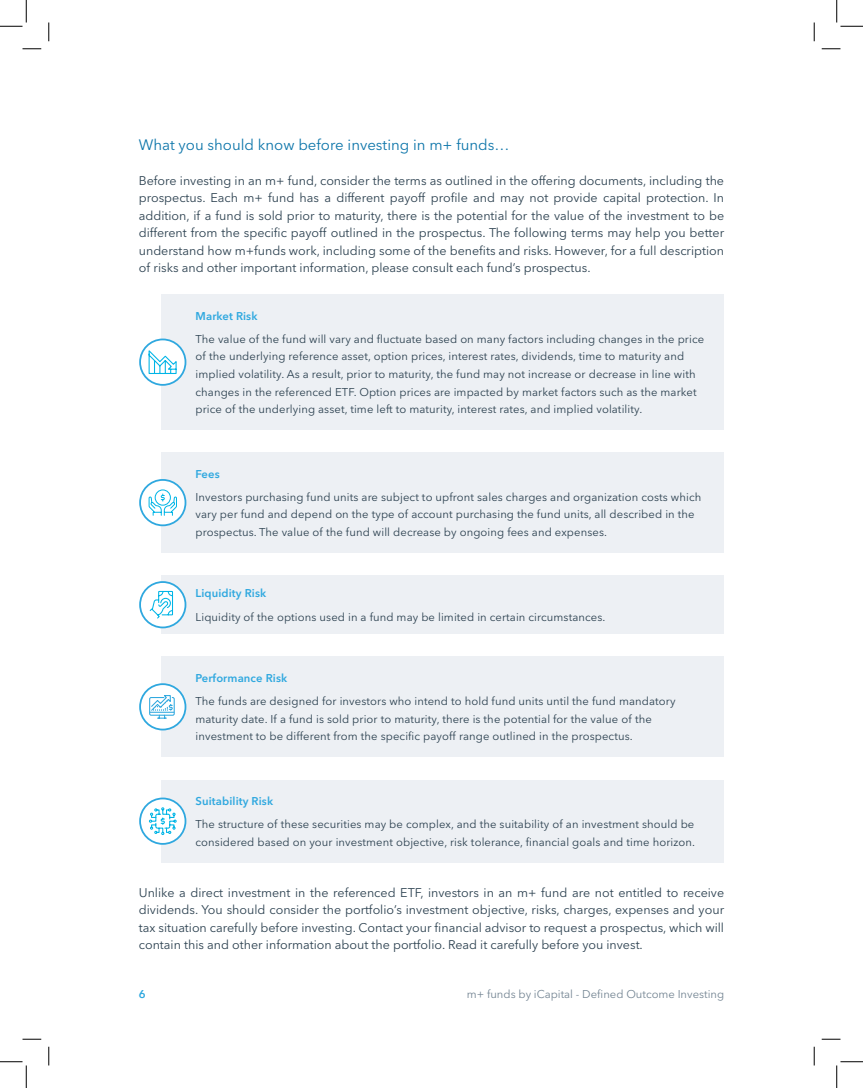
<style>
.page{position:relative;width:863px;height:1088px;background:#fff}
.page>*{position:absolute;margin:0;border:0;box-sizing:border-box;transform-origin:0 0}
.t1{font:15px "Avenir Next LT Pro";color:#0e76aa}
.t2{font:12.5px/17.5px "Avenir Next LT Pro";color:#2c4150;text-align:justify}
.t3{font:11.25px/17.5px "Avenir Next LT Pro";letter-spacing:.01em;color:#2c4150}
.t4{font:600 11.25px "Avenir Next LT Pro";letter-spacing:.01em;color:#2fa8df}
.t5{font:11.25px "Avenir Next LT Pro";color:#748593}
</style>
<div class="page">
<div style="left:161px;top:294px;width:563px;height:135px;background:#edf0f4"></div>
<div style="left:161px;top:452px;width:563px;height:101px;background:#edf0f4"></div>
<div style="left:161px;top:575px;width:563px;height:59px;background:#edf0f4"></div>
<div style="left:161px;top:779px;width:563px;height:83px;background:#edf0f4"></div>
<div style="left:161px;top:656px;width:563px;height:101px;background:#edf0f4"></div>
<div style="left:140px;top:339px;width:45px;height:46px;background:#fff;border-radius:50%"></div>
<div style="left:139px;top:338px;width:47px;height:48px;border:2px solid #2fa8df;border-radius:50%"></div>
<div style="left:140px;top:480px;width:45px;height:45px;background:#fff;border-radius:50%"></div>
<div style="left:139px;top:479px;width:47px;height:47px;border:2px solid #2fa8df;border-radius:50%"></div>
<div style="left:140px;top:582px;width:45px;height:45px;background:#fff;border-radius:50%"></div>
<div style="left:139px;top:581px;width:47px;height:47px;border:2px solid #2fa8df;border-radius:50%"></div>
<div style="left:140px;top:684px;width:45px;height:45px;background:#fff;border-radius:50%"></div>
<div style="left:139px;top:683px;width:47px;height:47px;border:2px solid #2fa8df;border-radius:50%"></div>
<svg style="left:140px;top:798px;width:45px;height:46px"></svg>
<div style="left:139px;top:797px;width:47px;height:47px;border:2px solid #2fa8df;border-radius:50%"></div>
<svg style="left:148px;top:489px;width:29px;height:27px"></svg>
<svg style="left:148px;top:350px;width:29px;height:24px"></svg>
<svg style="left:149px;top:590px;width:24px;height:29px"></svg>
<svg style="left:149px;top:695px;width:26px;height:24px"></svg>
<svg style="left:148px;top:806px;width:29px;height:29px"></svg>
<svg style="left:22px;top:48px;width:19px;height:2px"></svg>
<svg style="left:821px;top:48px;width:19px;height:2px"></svg>
<svg style="left:22px;top:1038px;width:19px;height:2px"></svg>
<svg style="left:821px;top:1038px;width:19px;height:2px"></svg>
<svg style="left:48px;top:22px;width:2px;height:19px"></svg>
<svg style="left:48px;top:1046px;width:2px;height:19px"></svg>
<svg style="left:813px;top:22px;width:2px;height:19px"></svg>
<svg style="left:813px;top:1046px;width:2px;height:19px"></svg>
<svg style="left:0;top:0;width:27px;height:27px"></svg>
<svg style="left:0;top:1061px;width:27px;height:27px"></svg>
<svg style="left:836px;top:0;width:26px;height:27px"></svg>
<svg style="left:836px;top:1061px;width:26px;height:27px"></svg>
<p class="t1" style="left:139px;top:136px;width:372px">What you should know before investing in m+ funds…</p>
<p class="t2" style="left:139px;top:171px;width:587px">Before investing in an m+ fund, consider the terms as outlined in the offering documents, including the prospectus. Each m+ fund has a different payoff profile and may not provide capital protection. In addition, if a fund is sold prior to maturity, there is the potential for the value of the investment to be different from the specific payoff outlined in the prospectus. The following terms may help you better understand how m+funds work, including some of the benefits and risks. However, for a full description of risks and other important information, please consult each fund’s prospectus.</p>
<p class="t4" style="left:195px;top:309px;width:63px">Market Risk</p>
<p class="t3" style="left:195px;top:330px;width:510px">The value of the fund will vary and fluctuate based on many factors including changes in the price of the underlying reference asset, option prices, interest rates, dividends, time to maturity and implied volatility. As a result, prior to maturity, the fund may not increase or decrease in line with changes in the referenced ETF. Option prices are impacted by market factors such as the market price of the underlying asset, time left to maturity, interest rates, and implied volatility.</p>
<p class="t4" style="left:195px;top:467px;width:26px">Fees</p>
<p class="t3" style="left:195px;top:488px;width:507px">Investors purchasing fund units are subject to upfront sales charges and organization costs which vary per fund and depend on the type of account purchasing the fund units, all described in the prospectus. The value of the fund will decrease by ongoing fees and expenses.</p>
<p class="t4" style="left:195px;top:586px;width:72px">Liquidity Risk</p>
<p class="t3" style="left:195px;top:608px;width:411px">Liquidity of the options used in a fund may be limited in certain circumstances.</p>
<p class="t4" style="left:195px;top:671px;width:93px">Performance Risk</p>
<p class="t3" style="left:195px;top:692px;width:481px">The funds are designed for investors who intend to hold fund units until the fund mandatory maturity date. If a fund is sold prior to maturity, there is the potential for the value of the investment to be different from the specific payoff range outlined in the prospectus.</p>
<p class="t4" style="left:195px;top:794px;width:79px">Suitability Risk</p>
<p class="t3" style="left:195px;top:815px;width:501px">The structure of these securities may be complex, and the suitability of an investment should be considered based on your investment objective, risk tolerance, financial goals and time horizon.</p>
<p class="t2" style="left:139px;top:883px;width:587px">Unlike a direct investment in the referenced ETF, investors in an m+ fund are not entitled to receive dividends. You should consider the portfolio’s investment objective, risks, charges, expenses and your tax situation carefully before investing. Contact your financial advisor to request a prospectus, which will contain this and other information about the portfolio. Read it carefully before you invest.</p>
<p class="t4" style="left:139px;top:987px;width:8px">6</p>
<p class="t5" style="left:467px;top:987px;width:259px">m+ funds by iCapital - Defined Outcome Investing</p>
</div>
